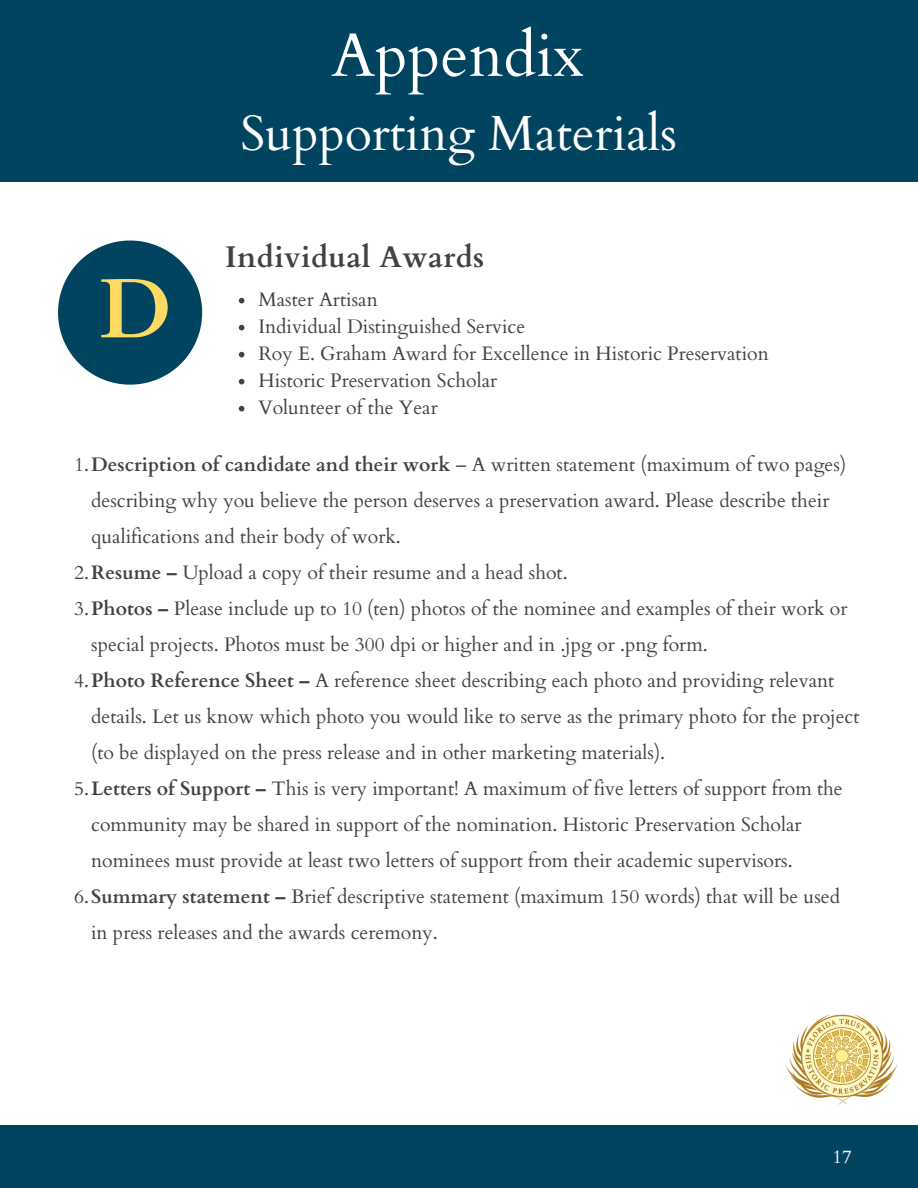
<style>
.page{position:relative;width:918px;height:1188px;background:#fff}
.page>*{position:absolute;margin:0;border:0;box-sizing:border-box;transform-origin:0 0}
.t1{font:700 84px "Cardo";color:#feda63}
.t2{font:61.5px "Cardo";color:#fff}
.t3{font:49.5px "Cardo";color:#fff}
.t4{font:700 30px "Cardo";letter-spacing:.015em;color:#424242}
.t5{font:19.5px/27px "Cardo";color:#424242}
.t6{font:18.75px "Cardo";color:#fff}
.s1{font-weight:700}
</style>
<div class="page">
<div style="left:0;top:0;width:918px;height:181px;background:#004460"></div>
<svg style="left:58px;top:241px;width:144px;height:144px"></svg>
<div style="left:0;top:1126px;width:918px;height:62px;background:#004460"></div>
<svg style="left:239px;top:298px;width:5px;height:5px"></svg>
<svg style="left:239px;top:325px;width:5px;height:5px"></svg>
<svg style="left:239px;top:352px;width:5px;height:5px"></svg>
<svg style="left:239px;top:379px;width:5px;height:5px"></svg>
<svg style="left:239px;top:406px;width:5px;height:5px"></svg>
<img style="left:786px;top:1014px;width:112px;height:91px">
<h1 class="t1" style="left:99px;top:254px;width:73px">D</h1>
<h2 class="t2" style="left:331px;top:15px;width:254px">Appendix</h2>
<h3 class="t3" style="left:241px;top:101px;width:438px">Supporting Materials</h3>
<h3 class="t4" style="left:225px;top:237px;width:261px">Individual Awards</h3>
<p class="t5" style="left:258px;top:286px;width:512px">Master Artisan<br>Individual Distinguished Service<br>Roy E. Graham Award for Excellence in Historic Preservation<br>Historic Preservation Scholar<br>Volunteer of the Year</p>
<p class="t5" style="left:74px;top:452px;width:773px">1.<span class="s1">Description of candidate and their work</span> – A written statement (maximum of two pages)</p>
<p class="t5" style="left:91px;top:488px;width:740px">describing why you believe the person deserves a preservation award. Please describe their</p>
<p class="t5" style="left:91px;top:524px;width:311px">qualifications and their body of work.</p>
<p class="t5" style="left:74px;top:560px;width:495px">2.<span class="s1">Resume –</span> Upload a copy of their resume and a head shot.</p>
<p class="t5" style="left:74px;top:596px;width:775px">3.<span class="s1">Photos –</span> Please include up to 10 (ten) photos of the nominee and examples of their work or</p>
<p class="t5" style="left:91px;top:632px;width:618px">special projects. Photos must be 300 dpi or higher and in .jpg or .png form.</p>
<p class="t5" style="left:74px;top:668px;width:762px">4.<span class="s1">Photo Reference Sheet –</span> A reference sheet describing each photo and providing relevant</p>
<p class="t5" style="left:91px;top:704px;width:770px">details. Let us know which photo you would like to serve as the primary photo for the project</p>
<p class="t5" style="left:91px;top:740px;width:576px">(to be displayed on the press release and in other marketing materials).</p>
<p class="t5" style="left:74px;top:776px;width:770px">5.<span class="s1">Letters of Support –</span> This is very important! A maximum of five letters of support from the</p>
<p class="t5" style="left:91px;top:812px;width:712px">community may be shared in support of the nomination. Historic Preservation Scholar</p>
<p class="t5" style="left:91px;top:848px;width:703px">nominees must provide at least two letters of support from their academic supervisors.</p>
<p class="t5" style="left:74px;top:884px;width:767px">6.<span class="s1">Summary statement –</span> Brief descriptive statement (maximum 150 words) that will be used</p>
<p class="t5" style="left:91px;top:920px;width:348px">in press releases and the awards ceremony.</p>
<p class="t6" style="left:832px;top:1145px;width:21px">17</p>
</div>
